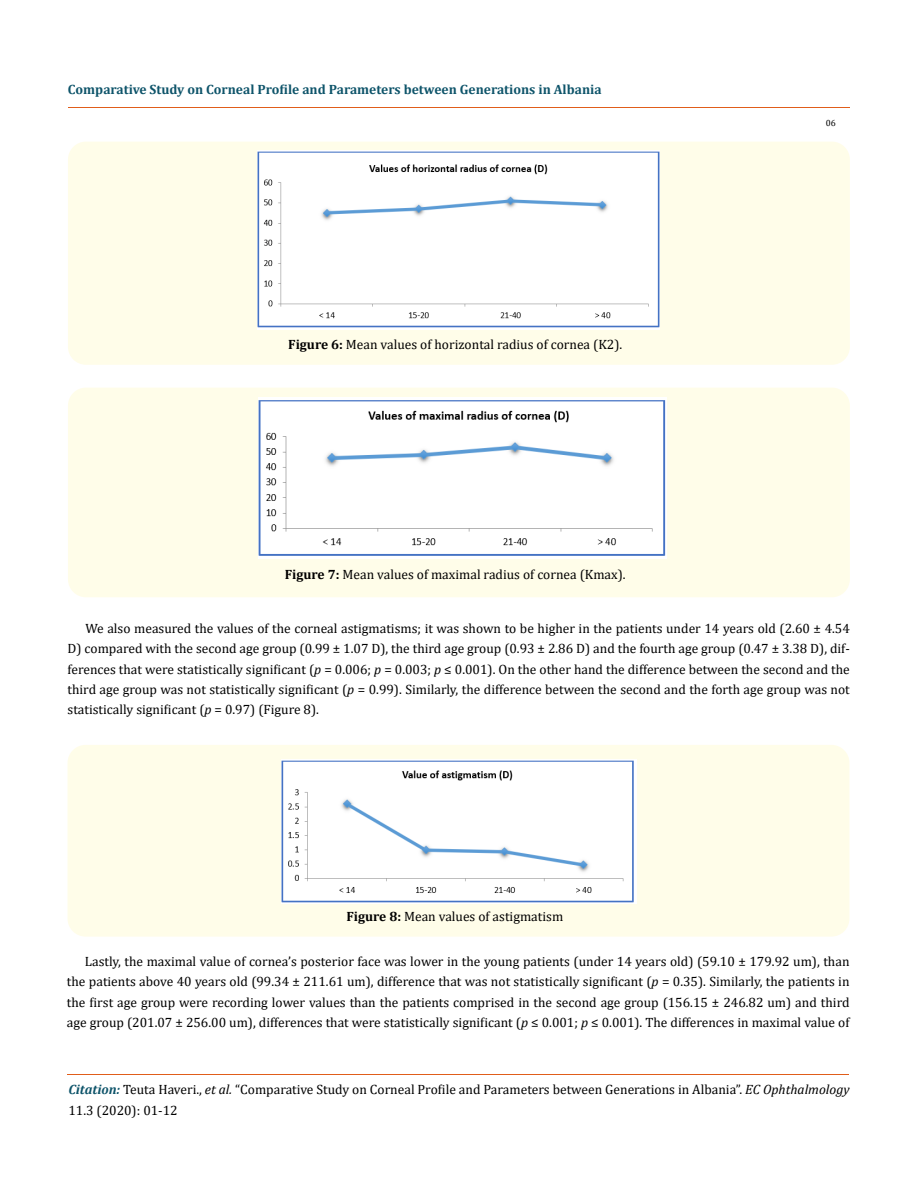
<style>
.page{position:relative;width:917px;height:1188px;background:#fff}
.page>*{position:absolute;margin:0;border:0;box-sizing:border-box;transform-origin:0 0}
.t1{font:13.5px/20.2px "Cambria";color:#000;text-align:justify}
.t2{font:700 13.5px "Cambria";color:#0e546a}
.t3{font:9px "Cambria";color:#000}
.s1{font-weight:700}
.s2{font-style:italic}
.s3{font-weight:700;font-style:italic;color:#0e546a}
</style>
<div class="page">
<hr style="left:68px;top:108px;width:781px;height:1px;background:#e05d1a">
<hr style="left:67px;top:1074px;width:782px;height:1px;background:#e05d1a">
<div style="left:68px;top:142px;width:781px;height:223px;background:#fffde9;border-radius:18px"></div>
<img style="left:257px;top:150px;width:402px;height:179px">
<div style="left:68px;top:388px;width:781px;height:209px;background:#fffde9;border-radius:18px"></div>
<img style="left:258px;top:397px;width:408px;height:162px">
<div style="left:68px;top:745px;width:781px;height:192px;background:#fffde9;border-radius:18px"></div>
<img style="left:281px;top:760px;width:355px;height:143px">
<p class="t2" style="left:68px;top:80px;width:535px">Comparative Study on Corneal Profile and Parameters between Generations in Albania</p>
<p class="t1" style="left:288px;top:334px;width:335px"><span class="s1">Figure 6:</span> Mean values of horizontal radius of cornea (K2).</p>
<p class="t1" style="left:285px;top:564px;width:342px"><span class="s1">Figure 7:</span> Mean values of maximal radius of cornea (Kmax).</p>
<p class="t3" style="left:825px;top:118px;width:11px">06</p>
<p class="t1" style="left:67px;top:618px;width:783px;text-indent:18px">We also measured the values of the corneal astigmatisms; it was shown to be higher in the patients under 14 years old (2.60 ± 4.54<br>D) compared with the second age group (0.99 ± 1.07 D), the third age group (0.93 ± 2.86 D) and the fourth age group (0.47 ± 3.38 D), dif&shy;ferences that were statistically significant (<span class="s2">p</span> = 0.006; <span class="s2">p</span> = 0.003; <span class="s2">p</span> ≤ 0.001). On the other hand the difference between the second and the third age group was not statistically significant (<span class="s2">p</span> = 0.99). Similarly, the difference between the second and the forth age group was not statistically significant (<span class="s2">p</span> = 0.97) (Figure 8).</p>
<p class="t1" style="left:346px;top:907px;width:218px"><span class="s1">Figure 8:</span> Mean values of astigmatism</p>
<p class="t1" style="left:67px;top:951px;width:784px;text-indent:18px">Lastly, the maximal value of cornea’s posterior face was lower in the young patients (under 14 years old) (59.10 ± 179.92 um), than the patients above 40 years old (99.34 ± 211.61 um), difference that was not statistically significant (<span class="s2">p</span> = 0.35). Similarly, the patients in the first age group were recording lower values than the patients comprised in the second age group (156.15 ± 246.82 um) and third age group (201.07 ± 256.00 um), differences that were statistically significant (<span class="s2">p</span> ≤ 0.001; <span class="s2">p</span> ≤ 0.001). The differences in maximal value of</p>
<p class="t1" style="left:68px;top:1078px;width:782px;line-height:21px"><span class="s3">Citation:</span> Teuta Haveri., <span class="s2">et al.</span> “Comparative Study on Corneal Profile and Parameters between Generations in Albania”. <span class="s2">EC Ophthalmology<br></span>11.3 (2020): 01-12</p>
</div>
